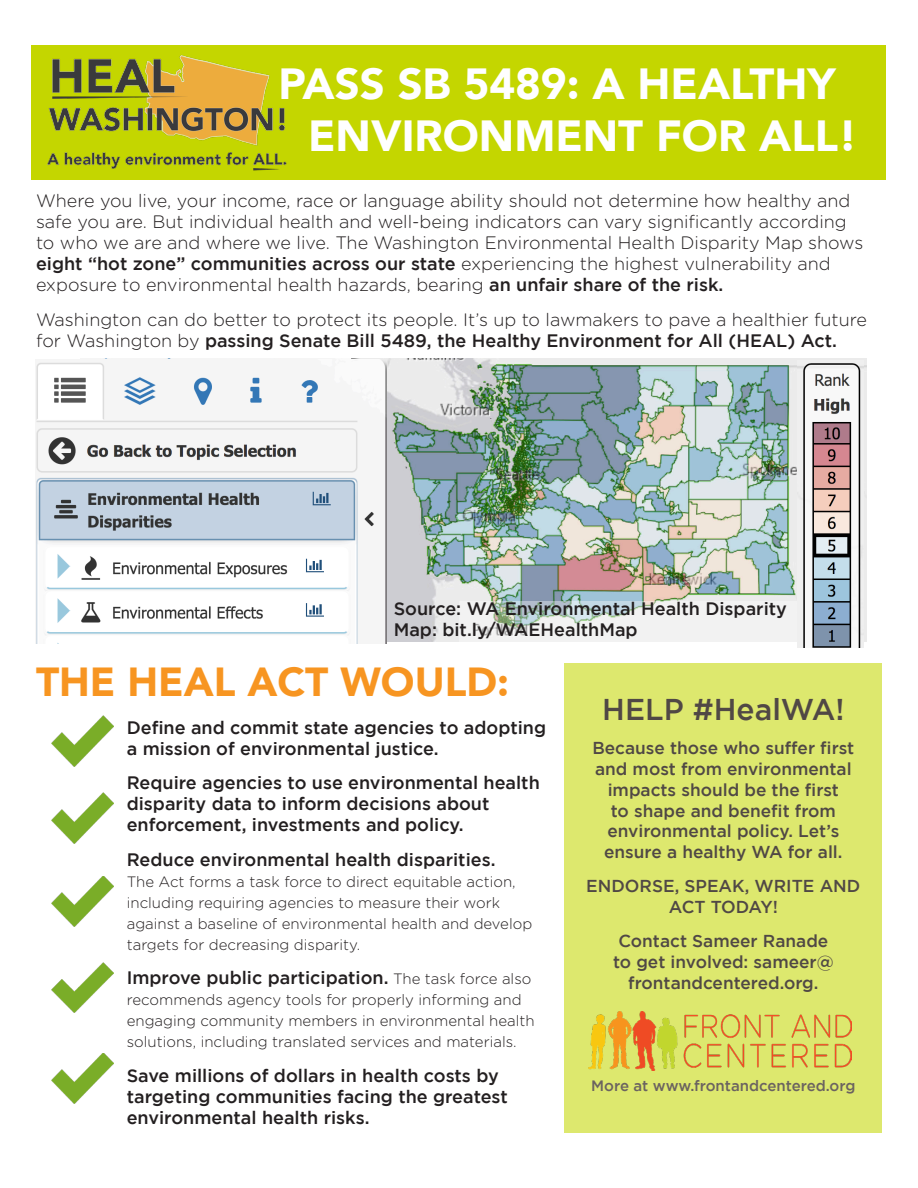
<style>
.page{position:relative;width:918px;height:1188px;background:#fff}
.page>*{position:absolute;margin:0;border:0;box-sizing:border-box;transform-origin:0 0}
.t1{font:900 43.5px "Avenir";color:#fff}
.t2{font:900 40.5px "Avenir";color:#f79521}
.t3{font:500 30px "Gotham";color:#504845}
.t4{font:300 18px/21px "Gotham Rounded";color:#231f20}
.t5{font:500 18px/21px "Gotham";color:#231f20}
.t6{font:500 17.25px/20.7px "Gotham";color:#504845;text-align:center}
.t7{font:300 15px/21px "Gotham Rounded";color:#231f20}
.t8{font:500 15px "Gotham";color:#6b6360}
.s1{font-family:"Gotham";font-weight:500}
.s2{font-family:"Gotham Rounded";font-weight:300;font-size:15px}
</style>
<div class="page">
<img style="left:387px;top:359px;width:480px;height:283px">
<svg style="left:459px;top:601px;width:338px;height:41px;fill:#f2f2f2"></svg>
<div style="left:32px;top:45px;width:854px;height:135px;background:#c4d600"></div>
<img style="left:48px;top:55px;width:239px;height:116px">
<img style="left:51px;top:716px;width:62px;height:50px">
<div style="left:565px;top:663px;width:317px;height:469px;background:#dde86e"></div>
<img style="left:51px;top:793px;width:62px;height:50px">
<img style="left:51px;top:876px;width:62px;height:51px">
<img style="left:51px;top:962px;width:62px;height:51px">
<img style="left:51px;top:1053px;width:62px;height:51px">
<img style="left:589px;top:1012px;width:262px;height:59px">
<img style="left:36px;top:359px;width:351px;height:285px">
<img style="left:797px;top:360px;width:67px;height:288px">
<p class="t1" style="left:278px;top:47px;width:559px">PASS SB 5489: A HEALTHY</p>
<p class="t1" style="left:308px;top:99px;width:551px">ENVIRONMENT FOR ALL!</p>
<p class="t4" style="left:36px;top:189px;width:829px">Where you live, your income, race or language ability should not determine how healthy and safe you are. But individual health and well-being indicators can vary significantly according to who we are and where we live. The Washington Environmental Health Disparity Map shows <span class="s1">eight “hot zone” communities across our state</span> experiencing the highest vulnerability and exposure to environmental health hazards, bearing <span class="s1">an unfair share of the risk.</span></p>
<p class="t4" style="left:36px;top:308px;width:833px">Washington can do better to protect its people. It’s up to lawmakers to pave a healthier future for Washington by <span class="s1">passing Senate Bill 5489, the Healthy Environment for All (HEAL) Act.</span></p>
<p class="t5" style="left:394px;top:597px;width:395px;line-height:21.6px">Source: WA Environmental Health Disparity<br>Map: bit.ly/WAEHealthMap</p>
<p class="t2" style="left:36px;top:647px;width:475px">THE HEAL ACT WOULD:</p>
<p class="t5" style="left:127px;top:717px;width:421px">Define and commit state agencies to adopting a mission of environmental justice.</p>
<p class="t5" style="left:127px;top:772px;width:415px">Require agencies to use environmental health disparity data to inform decisions about enforcement, investments and policy.</p>
<p class="t5" style="left:127px;top:849px;width:370px">Reduce environmental health disparities.</p>
<p class="t7" style="left:127px;top:870px;width:407px">The Act forms a task force to direct equitable action, including requiring agencies to measure their work against a baseline of environmental health and develop targets for decreasing disparity.</p>
<p class="t5" style="left:127px;top:967px;width:406px">Improve public participation. <span class="s2">The task force also</span></p>
<p class="t7" style="left:127px;top:989px;width:410px">recommends agency tools for properly informing and engaging community members in environmental health solutions, including translated services and materials.</p>
<p class="t5" style="left:127px;top:1065px;width:383px">Save millions of dollars in health costs by targeting communities facing the greatest environmental health risks.</p>
<p class="t3" style="left:602px;top:693px;width:244px">HELP #HealWA!</p>
<p class="t6" style="left:592px;top:738px;width:264px">Because those who suffer first and most from environmental impacts should be the first<br>to shape and benefit from environmental policy. Let’s ensure a healthy WA for all.</p>
<p class="t6" style="left:586px;top:875px;width:276px">ENDORSE, SPEAK, WRITE AND<br>ACT TODAY!</p>
<p class="t6" style="left:613px;top:930px;width:222px;line-height:21.1px">Contact Sameer Ranade to get involved: sameer@ frontandcentered.org.</p>
<p class="t8" style="left:591px;top:1077px;width:266px">More at www.frontandcentered.org</p>
</div>
